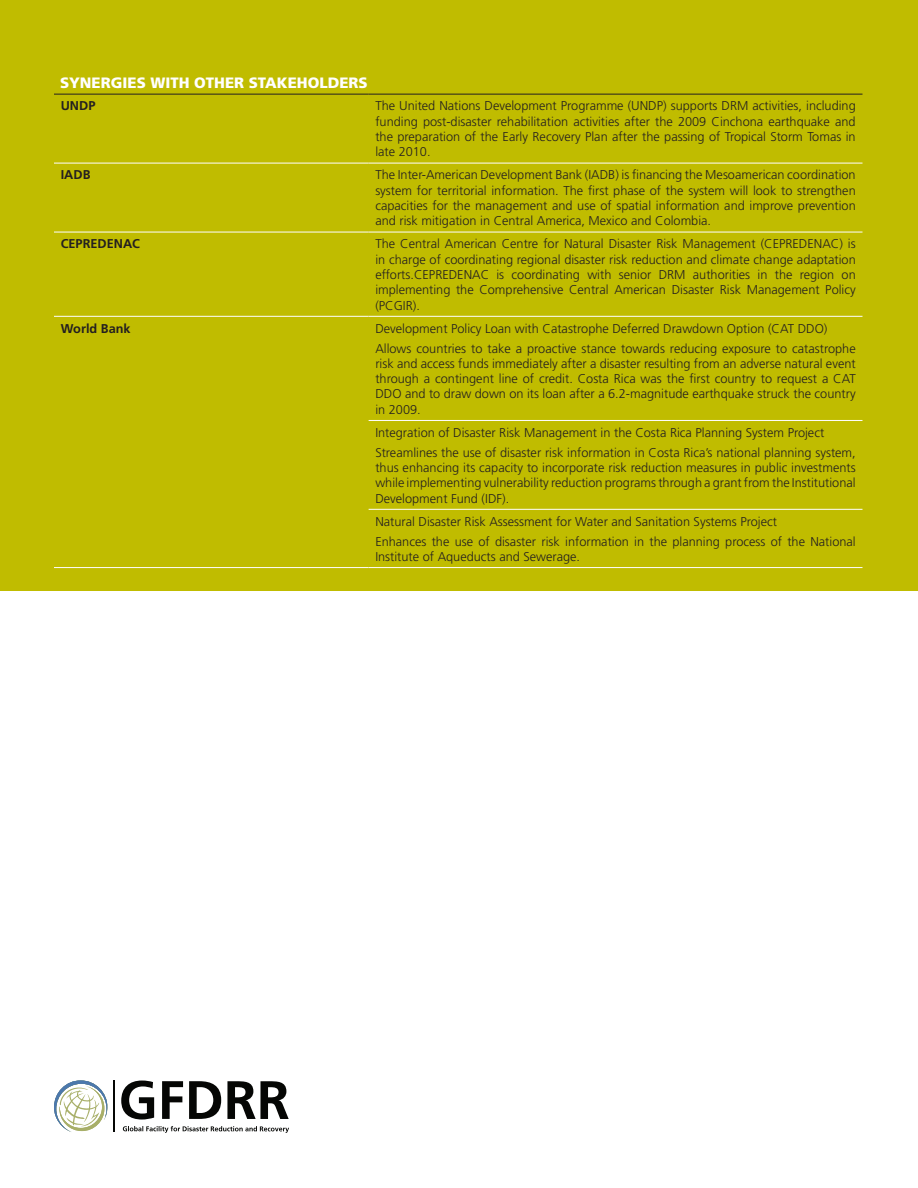
<style>
.page{position:relative;width:918px;height:1188px;background:#fff}
.page>*{position:absolute;margin:0;border:0;box-sizing:border-box;transform-origin:0 0}
.t1{font:900 15px "Frutiger LT Std";color:#fff}
.t2{font:300 12.75px/15.3px "Frutiger LT Std";color:#231f20;text-align:justify}
.t3{font:700 12.75px "Frutiger LT Std";color:#231f20}
</style>
<div class="page">
<div style="left:0;top:0;width:918px;height:591px;background:#c0bc00"></div>
<svg style="left:123px;top:1126px;width:166px;height:7px"></svg>
<svg style="left:121px;top:1081px;width:33px;height:39px"></svg>
<svg style="left:162px;top:1081px;width:21px;height:38px"></svg>
<svg style="left:189px;top:1081px;width:32px;height:38px"></svg>
<svg style="left:227px;top:1081px;width:62px;height:38px"></svg>
<svg style="left:54px;top:1080px;width:53px;height:52px"></svg>
<hr style="left:113px;top:1080px;width:1px;height:51px;background:#050604">
<hr style="left:54px;top:94px;width:315px;height:1px;background:#231f20">
<hr style="left:369px;top:94px;width:494px;height:1px;background:#231f20">
<hr style="left:54px;top:163px;width:315px;height:1px;background:#fff">
<hr style="left:369px;top:163px;width:494px;height:1px;background:#fff">
<hr style="left:54px;top:232px;width:315px;height:1px;background:#fff">
<hr style="left:369px;top:232px;width:494px;height:1px;background:#fff">
<hr style="left:54px;top:316px;width:315px;height:1px;background:#fff">
<hr style="left:369px;top:316px;width:494px;height:1px;background:#fff">
<hr style="left:369px;top:420px;width:494px;height:1px;background:#fff">
<hr style="left:369px;top:509px;width:494px;height:1px;background:#fff">
<hr style="left:54px;top:567px;width:315px;height:1px;background:#fff">
<hr style="left:369px;top:567px;width:494px;height:1px;background:#fff">
<p class="t1" style="left:60px;top:74px;width:309px">SYNERGIES WITH OTHER STAKEHOLDERS</p>
<p class="t3" style="left:61px;top:99px;width:36px">UNDP</p>
<p class="t2" style="left:375px;top:99px;width:482px">The United Nations Development Programme (UNDP) supports DRM activities, including funding post-disaster rehabilitation activities after the 2009 Cinchona earthquake and the preparation of the Early Recovery Plan after the passing of Tropical Storm Tomas in late 2010.</p>
<p class="t3" style="left:61px;top:167px;width:31px">IADB</p>
<p class="t2" style="left:375px;top:168px;width:482px">The Inter-American Development Bank (IADB) is financing the Mesoamerican coordination system for territorial information. The first phase of the system will look to strengthen capacities for the management and use of spatial information and improve prevention and risk mitigation in Central America, Mexico and Colombia.</p>
<p class="t3" style="left:61px;top:236px;width:81px">CEPREDENAC</p>
<p class="t2" style="left:375px;top:236px;width:482px">The Central American Centre for Natural Disaster Risk Management (CEPREDENAC) is in charge of coordinating regional disaster risk reduction and climate change adaptation efforts.CEPREDENAC is coordinating with senior DRM authorities in the region on implementing the Comprehensive Central American Disaster Risk Management Policy (PCGIR).</p>
<p class="t3" style="left:61px;top:321px;width:71px">World Bank</p>
<p class="t2" style="left:375px;top:321px;width:454px">Development Policy Loan with Catastrophe Deferred Drawdown Option (CAT DDO)</p>
<p class="t2" style="left:375px;top:341px;width:482px">Allows countries to take a proactive stance towards reducing exposure to catastrophe risk and access funds immediately after a disaster resulting from an adverse natural event through a contingent line of credit. Costa Rica was the first country to request a CAT DDO and to draw down on its loan after a 6.2-magnitude earthquake struck the country in 2009.</p>
<p class="t2" style="left:375px;top:425px;width:450px">Integration of Disaster Risk Management in the Costa Rica Planning System Project</p>
<p class="t2" style="left:375px;top:445px;width:482px">Streamlines the use of disaster risk information in Costa Rica’s national planning system, thus enhancing its capacity to incorporate risk reduction measures in public investments while implementing vulnerability reduction programs through a grant from the Institutional Development Fund (IDF).</p>
<p class="t2" style="left:375px;top:514px;width:403px">Natural Disaster Risk Assessment for Water and Sanitation Systems Project</p>
<p class="t2" style="left:375px;top:534px;width:482px">Enhances the use of disaster risk information in the planning process of the National<br>Institute of Aqueducts and Sewerage.</p>
</div>
